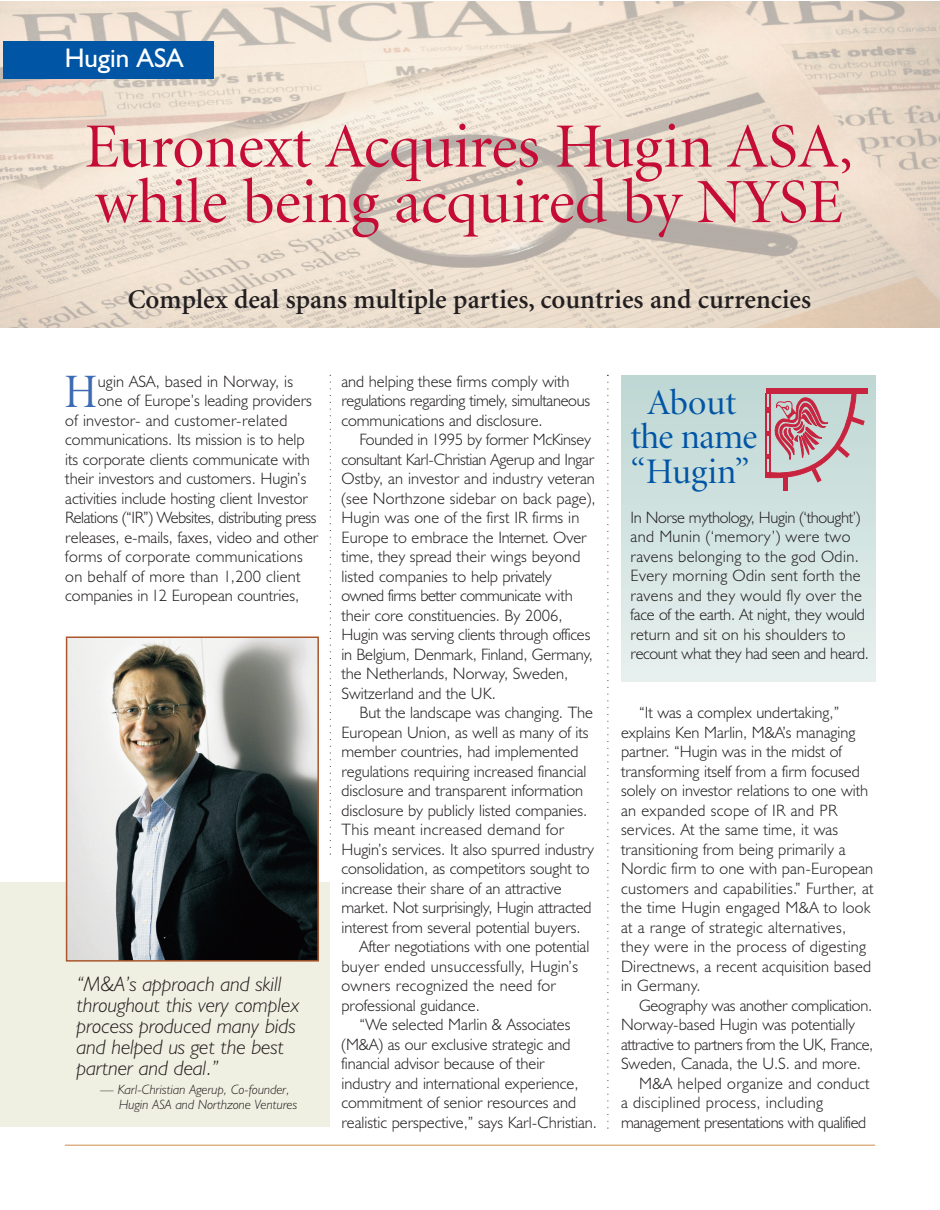
<style>
.page{position:relative;width:940px;height:1210px;background:#fff}
.page>*{position:absolute;margin:0;border:0;box-sizing:border-box;transform-origin:0 0}
.t1{font:63px/55.5px "Minion Display";color:#c40c37}
.t2{font:48px "Minion Display";color:#3d6bb3;scale:.9 1}
.t3{font:36px/34.5px "Minion Display";letter-spacing:-.02em;color:#0155a5;text-align:center}
.t4{font:600 27px "Minion";color:#231f20}
.t5{font:27px "Humanist 521 BT";color:#fff}
.t6{font:italic 300 21px/21px "Humanist 521 BT";color:#231f20}
.t7{font:300 16.5px/19.5px "Humanist 521 BT";color:#231f20}
.t8{font:300 16.5px "Humanist 521 BT";letter-spacing:.02em;color:#231f20}
.t9{font:300 16.5px "Humanist 521 BT";letter-spacing:-.025em;color:#231f20}
.t10{font:300 16.5px "Humanist 521 BT";letter-spacing:-.02em;color:#231f20}
.t11{font:italic 300 13.5px/15px "Humanist 521 BT";color:#231f20}
</style>
<div class="page">
<hr style="left:11px;top:0;width:1px;height:1210px;background:#000">
<div style="left:621px;top:375px;width:254px;height:306px;background:linear-gradient(to bottom,#bed7d3,#e7f0ef)"></div>
<svg style="left:607px;top:375px;width:1px;height:753px"></svg>
<svg style="left:330px;top:375px;width:1px;height:479px"></svg>
<hr style="left:65px;top:1145px;width:810px;height:1px;background:#cd8b4d">
<img style="left:0;top:2px;width:940px;height:325px">
<div style="left:3px;top:41px;width:210px;height:37px;background:#0155a5"></div>
<div style="left:765px;top:388px;width:102px;height:5px;background:#c8233f"></div>
<div style="left:783px;top:477px;width:5px;height:14px;background:#c8233f"></div>
<svg style="left:765px;top:392px;width:99px;height:91px;background:#c6a2a9"></svg>
<div style="left:0;top:882px;width:329px;height:244px;background:#f0f0e2"></div>
<img style="left:69px;top:639px;width:247px;height:319px">
<div style="left:66px;top:636px;width:253px;height:325px;border:2px solid #a9572c"></div>
<h3 class="t5" style="left:65px;top:49px;width:120px">Hugin ASA</h3>
<h1 class="t1" style="left:85px;top:124px;width:770px">Euronext Acquires Hugin ASA, while being acquired by NYSE</h1>
<h3 class="t4" style="left:128px;top:289px;width:684px">Complex deal spans multiple parties, countries and currencies</h3>
<p class="t7" style="left:98px;top:373px;width:197px">ugin ASA, based in Norway, is</p>
<p class="t7" style="left:98px;top:392px;width:216px">one of Europe’s leading providers</p>
<p class="t8" style="left:65px;top:414px;width:224px">of investor- and customer-related</p>
<p class="t7" style="left:65px;top:431px;width:241px">communications. Its mission is to help</p>
<p class="t7" style="left:65px;top:451px;width:246px">its corporate clients communicate with</p>
<p class="t7" style="left:65px;top:470px;width:243px">their investors and customers. Hugin’s</p>
<p class="t7" style="left:65px;top:490px;width:244px">activities include hosting client Investor</p>
<p class="t9" style="left:65px;top:512px;width:253px">Relations (“IR”) Websites, distributing press</p>
<p class="t7" style="left:65px;top:529px;width:254px">releases, e-mails, faxes, video and other</p>
<p class="t8" style="left:65px;top:551px;width:239px">forms of corporate communications</p>
<p class="t8" style="left:65px;top:570px;width:237px">on behalf of more than 1,200 client</p>
<p class="t7" style="left:65px;top:587px;width:235px">companies in 12 European countries,</p>
<h2 class="t2" style="left:65px;top:372px;width:38px">H</h2>
<p class="t6" style="left:77px;top:976px;width:224px">“M&amp;A’s approach and skill throughout this very complex process produced many bids and helped us get the best partner and deal.”</p>
<p class="t11" style="left:119px;top:1083px;width:180px;text-indent:-19px">— Karl-Christian Agerup, Co-founder,<br>Hugin ASA and Northzone Ventures</p>
<p class="t7" style="left:341px;top:373px;width:250px">and helping these firms comply with regulations regarding timely, simultaneous communications and disclosure.</p>
<p class="t7" style="left:341px;top:431px;width:256px;text-indent:18px">Founded in 1995 by former McKinsey consultant Karl-Christian Agerup and Ingar Ostby, an investor and industry veteran (see Northzone sidebar on back page), Hugin was one of the first IR firms in Europe to embrace the Internet. Over time, they spread their wings beyond listed companies to help privately owned firms better communicate with their core constituencies. By 2006, Hugin was serving clients through offices in Belgium, Denmark, Finland, Germany, the Netherlands, Norway, Sweden, Switzerland and the UK.</p>
<p class="t7" style="left:359px;top:704px;width:235px">But the landscape was changing. The</p>
<p class="t7" style="left:341px;top:724px;width:248px">European Union, as well as many of its</p>
<p class="t7" style="left:341px;top:743px;width:238px">member countries, had implemented</p>
<p class="t7" style="left:341px;top:763px;width:246px">regulations requiring increased financial</p>
<p class="t7" style="left:341px;top:782px;width:243px">disclosure and transparent information</p>
<p class="t7" style="left:341px;top:802px;width:247px">disclosure by publicly listed companies.</p>
<p class="t8" style="left:341px;top:824px;width:224px">This meant increased demand for</p>
<p class="t7" style="left:341px;top:841px;width:254px">Hugin’s services. It also spurred industry</p>
<p class="t7" style="left:341px;top:860px;width:250px">consolidation, as competitors sought to</p>
<p class="t7" style="left:341px;top:880px;width:222px">increase their share of an attractive</p>
<p class="t7" style="left:341px;top:899px;width:251px">market. Not surprisingly, Hugin attracted</p>
<p class="t7" style="left:341px;top:919px;width:241px">interest from several potential buyers.</p>
<p class="t7" style="left:359px;top:938px;width:231px">After negotiations with one potential</p>
<p class="t8" style="left:341px;top:960px;width:238px">buyer ended unsuccessfully, Hugin’s</p>
<p class="t8" style="left:341px;top:980px;width:216px">owners recognized the need for</p>
<p class="t7" style="left:341px;top:997px;width:140px">professional guidance.</p>
<p class="t7" style="left:359px;top:1016px;width:213px">“We selected Marlin &amp; Associates</p>
<p class="t7" style="left:341px;top:1036px;width:231px">(M&amp;A) as our exclusive strategic and</p>
<p class="t7" style="left:341px;top:1055px;width:205px">financial advisor because of their</p>
<p class="t7" style="left:341px;top:1075px;width:239px">industry and international experience,</p>
<p class="t7" style="left:341px;top:1094px;width:236px">commitment of senior resources and</p>
<p class="t7" style="left:341px;top:1114px;width:257px">realistic perspective,” says Karl-Christian.</p>
<h3 class="t3" style="left:630px;top:388px;width:128px">About the name “Hugin”</h3>
<p class="t7" style="left:630px;top:509px;width:240px">In Norse mythology, Hugin (‘thought’) and Munin (‘memory’) were two ravens belonging to the god Odin.<br>Every morning Odin sent forth the ravens and they would fly over the face of the earth. At night, they would return and sit on his shoulders to recount what they had seen and heard.</p>
<p class="t7" style="left:621px;top:705px;width:254px;text-indent:18px">“It was a complex undertaking,” explains Ken Marlin, M&amp;A’s managing partner. “Hugin was in the midst of transforming itself from a firm focused solely on investor relations to one with an expanded scope of IR and PR services. At the same time, it was transitioning from being primarily a Nordic firm to one with pan-European customers and capabilities.” Further, at the time Hugin engaged M&amp;A to look at a range of strategic alternatives, they were in the process of digesting Directnews, a recent acquisition based in Germany.</p>
<p class="t7" style="left:639px;top:997px;width:235px">Geography was another complication.</p>
<p class="t7" style="left:621px;top:1017px;width:236px">Norway-based Hugin was potentially</p>
<p class="t9" style="left:621px;top:1038px;width:254px">attractive to partners from the UK, France,</p>
<p class="t7" style="left:621px;top:1056px;width:241px">Sweden, Canada, the U.S. and more.</p>
<p class="t8" style="left:639px;top:1077px;width:232px">M&amp;A helped organize and conduct</p>
<p class="t8" style="left:621px;top:1097px;width:203px">a disciplined process, including</p>
<p class="t10" style="left:621px;top:1116px;width:247px">management presentations with qualified</p>
</div>
